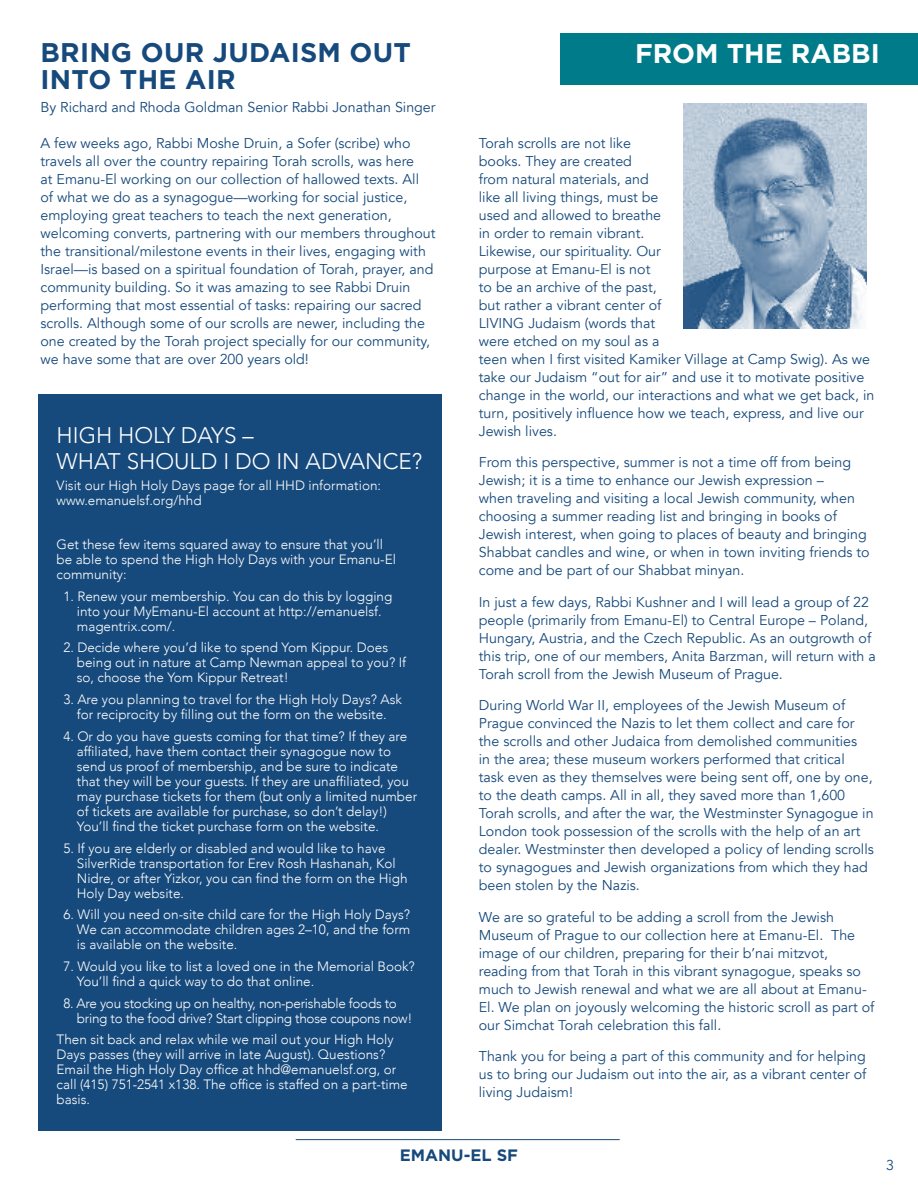
<style>
.page{position:relative;width:918px;height:1188px;background:#fff}
.page>*{position:absolute;margin:0;border:0;box-sizing:border-box;transform-origin:0 0}
.t1{font:700 27px/27px "Gotham";letter-spacing:.01em;color:#174a7c}
.t2{font:700 27px "Gotham";color:#fff}
.t3{font:300 22.5px/25.5px "Avenir";color:#fff}
.t4{font:700 16.5px "Gotham";color:#174a7c}
.t5{font:14.25px/18px "Avenir";color:#174a7c}
.t6{font:300 13.5px/15px "Avenir";color:#fff}
.t7{font:300 13.5px/15px "Avenir";letter-spacing:-.02em;color:#fff}
</style>
<div class="page">
<hr style="left:296px;top:1139px;width:324px;height:1px;background:#174a7c">
<div style="left:38px;top:394px;width:404px;height:737px;background:#174a7c"></div>
<div style="left:560px;top:33px;width:358px;height:52px;background:#007b8a"></div>
<img style="left:683px;top:104px;width:184px;height:224px">
<h1 class="t1" style="left:40px;top:39px;width:372px">BRING OUR JUDAISM OUT<br>INTO THE AIR</h1>
<p class="t5" style="left:40px;top:99px;width:397px">By Richard and Rhoda Goldman Senior Rabbi Jonathan Singer</p>
<p class="t5" style="left:40px;top:134px;width:396px">A few weeks ago, Rabbi Moshe Druin, a Sofer (scribe) who travels all over the country repairing Torah scrolls, was here<br>at Emanu-El working on our collection of hallowed texts. All<br>of what we do as a synagogue—working for social justice, employing great teachers to teach the next generation, welcoming converts, partnering with our members throughout the transitional/milestone events in their lives, engaging with Israel—is based on a spiritual foundation of Torah, prayer, and community building. So it was amazing to see Rabbi Druin performing that most essential of tasks: repairing our sacred scrolls. Although some of our scrolls are newer, including the one created by the Torah project specially for our community, we have some that are over 200 years old!</p>
<p class="t5" style="left:479px;top:134px;width:397px">Torah scrolls are not like<br>books. They are created<br>from natural materials, and<br>like all living things, must be<br>used and allowed to breathe<br>in order to remain vibrant.<br>Likewise, our spirituality. Our<br>purpose at Emanu-El is not<br>to be an archive of the past,<br>but rather a vibrant center of<br>LIVING Judaism (words that<br>were etched on my soul as a<br>teen when I first visited Kamiker Village at Camp Swig). As we take our Judaism “out for air” and use it to motivate positive change in the world, our interactions and what we get back, in turn, positively influence how we teach, express, and live our Jewish lives.</p>
<p class="t5" style="left:479px;top:454px;width:392px">From this perspective, summer is not a time off from being Jewish; it is a time to enhance our Jewish expression –<br>when traveling and visiting a local Jewish community, when choosing a summer reading list and bringing in books of Jewish interest, when going to places of beauty and bringing Shabbat candles and wine, or when in town inviting friends to come and be part of our Shabbat minyan.</p>
<p class="t5" style="left:479px;top:593px;width:399px">In just a few days, Rabbi Kushner and I will lead a group of 22 people (primarily from Emanu-El) to Central Europe – Poland, Hungary, Austria, and the Czech Republic. As an outgrowth of this trip, one of our members, Anita Barzman, will return with a Torah scroll from the Jewish Museum of Prague.</p>
<p class="t5" style="left:479px;top:697px;width:397px">During World War II, employees of the Jewish Museum of Prague convinced the Nazis to let them collect and care for the scrolls and other Judaica from demolished communities<br>in the area; these museum workers performed that critical<br>task even as they themselves were being sent off, one by one, to the death camps. All in all, they saved more than 1,600<br>Torah scrolls, and after the war, the Westminster Synagogue in London took possession of the scrolls with the help of an art dealer. Westminster then developed a policy of lending scrolls to synagogues and Jewish organizations from which they had been stolen by the Nazis.</p>
<p class="t5" style="left:479px;top:908px;width:397px">We are so grateful to be adding a scroll from the Jewish Museum of Prague to our collection here at Emanu-El. The image of our children, preparing for their b’nai mitzvot, reading from that Torah in this vibrant synagogue, speaks so much to Jewish renewal and what we are all about at Emanu-El. We plan on joyously welcoming the historic scroll as part of our Simchat Torah celebration this fall.</p>
<p class="t5" style="left:479px;top:1048px;width:389px;text-align:justify">Thank you for being a part of this community and for helping us to bring our Judaism out into the air, as a vibrant center of living Judaism!</p>
<h1 class="t2" style="left:635px;top:36px;width:246px">FROM THE RABBI</h1>
<h2 class="t3" style="left:57px;top:423px;width:367px">HIGH HOLY DAYS –<br>WHAT SHOULD I DO IN ADVANCE?</h2>
<p class="t6" style="left:57px;top:478px;width:326px">Visit our High Holy Days page for all HHD information: www.emanuelsf.org/hhd</p>
<p class="t6" style="left:57px;top:537px;width:341px">Get these few items squared away to ensure that you’ll be able to spend the High Holy Days with your Emanu-El community:</p>
<p class="t6" style="left:77px;top:588px;width:317px;text-indent:-14px">1. Renew your membership. You can do this by logging into your MyEmanu-El account at http://emanuelsf. magentrix.com/.</p>
<p class="t6" style="left:77px;top:640px;width:331px;text-indent:-14px">2. Decide where you’d like to spend Yom Kippur. Does being out in nature at Camp Newman appeal to you? If so, choose the Yom Kippur Retreat!</p>
<p class="t6" style="left:63px;top:692px;width:340px;text-align:center">3. Are you planning to travel for the High Holy Days? Ask for reciprocity by filling out the form on the website.</p>
<p class="t6" style="left:77px;top:729px;width:342px;text-indent:-14px">4. Or do you have guests coming for that time? If they are affiliated, have them contact their synagogue now to send us proof of membership, and be sure to indicate that they will be your guests. If they are unaffiliated, you may purchase tickets for them (but only a limited number of tickets are available for purchase, so don’t delay!)<br>You’ll find the ticket purchase form on the website.</p>
<p class="t6" style="left:77px;top:840px;width:332px;text-indent:-14px">5. If you are elderly or disabled and would like to have SilverRide transportation for Erev Rosh Hashanah, Kol Nidre, or after Yizkor, you can find the form on the High Holy Day website.</p>
<p class="t6" style="left:77px;top:907px;width:335px;text-align:justify;text-indent:-14px">6. Will you need on-site child care for the High Holy Days?<br>We can accommodate children ages 2–10, and the form is available on the website.</p>
<p class="t6" style="left:77px;top:959px;width:340px;text-indent:-14px">7. Would you like to list a loved one in the Memorial Book?<br>You’ll find a quick way to do that online.</p>
<p class="t7" style="left:77px;top:996px;width:337px;text-indent:-14px">8. Are you stocking up on healthy, non-perishable foods to bring to the food drive? Start clipping those coupons now!</p>
<p class="t6" style="left:57px;top:1032px;width:353px">Then sit back and relax while we mail out your High Holy Days passes (they will arrive in late August). Questions?<br>Email the High Holy Day office at hhd@emanuelsf.org, or call (415) 751-2541 x138. The office is staffed on a part-time basis.</p>
<p class="t4" style="left:400px;top:1144px;width:120px">EMANU-EL SF</p>
<p class="t5" style="left:886px;top:1156px;width:9px">3</p>
</div>
